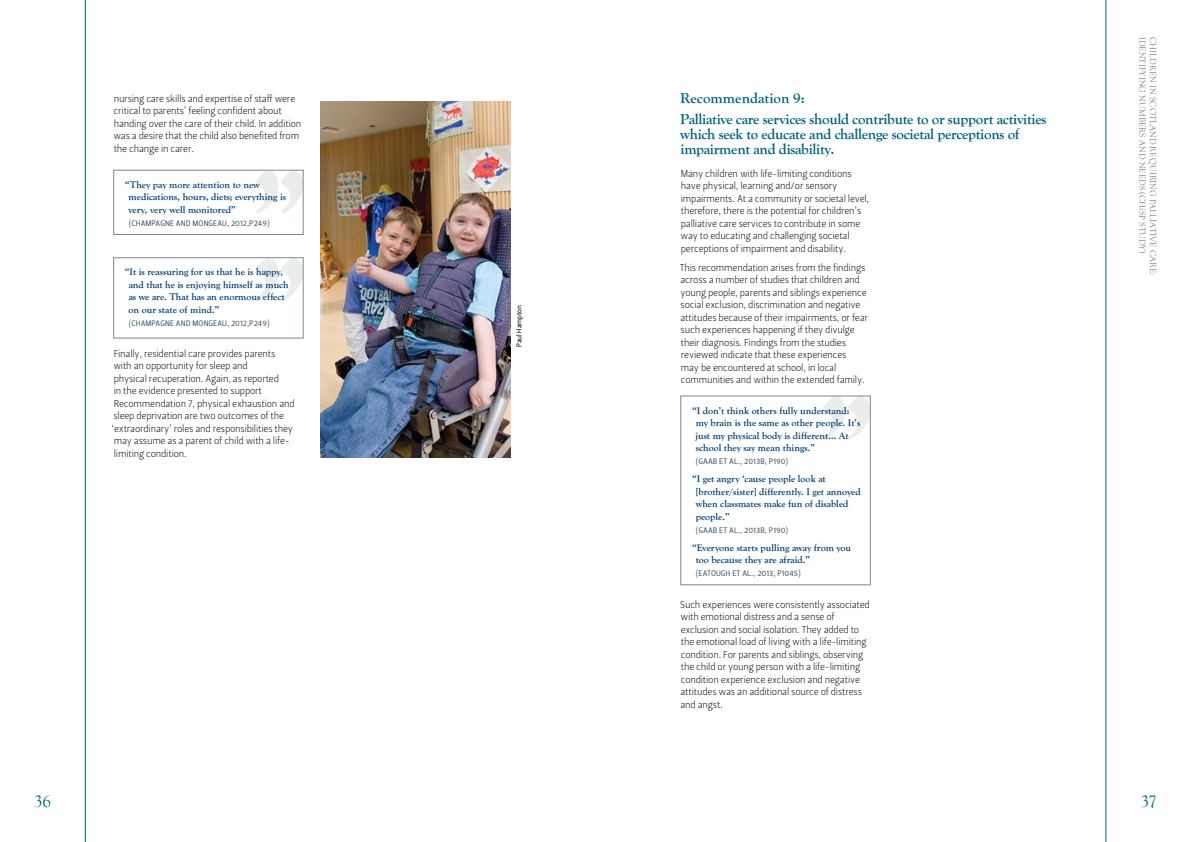
<style>
.page{position:relative;width:1191px;height:842px;background:#fff}
.page>*{position:absolute;margin:0;border:0;box-sizing:border-box;transform-origin:0 0}
.t1{font:17px "Goudy Old Style T";color:#00627b}
.t2{font:700 15px/21.5px "Goudy Old Style T";letter-spacing:-.02em;color:#00627b}
.t3{font:10px/12.5px "Leitura Sans Grot 1";letter-spacing:-.02em;color:#000}
.t4{font:700 10px/12.5px "Goudy Old Style T";color:#003c72}
.t5{font:9px "Goudy Old Style T";color:#7e888c}
.t6{font:8px "Leitura Sans Grot 2";letter-spacing:.015em;color:#445a6a}
.t7{font:7px "Leitura Sans Grot 2";color:#000}
</style>
<div class="page">
<hr style="left:1105px;top:0;width:1px;height:842px;background:#00627b">
<hr style="left:85px;top:0;width:1px;height:842px;background:#00627b">
<svg style="left:256px;top:172px;width:45px;height:41px"></svg>
<div style="left:113px;top:170px;width:190px;height:65px;border:1px solid #7e888c"></div>
<svg style="left:256px;top:259px;width:45px;height:42px"></svg>
<div style="left:113px;top:257px;width:190px;height:81px;border:1px solid #7e888c"></div>
<img style="left:320px;top:102px;width:190px;height:356px">
<svg style="left:823px;top:398px;width:45px;height:41px"></svg>
<div style="left:680px;top:396px;width:190px;height:189px;border:1px solid #7e888c"></div>
<p class="t3" style="left:113px;top:92px;width:190px">nursing care skills and expertise of staff were critical to parents’ feeling confident about handing over the care of their child. In addition was a desire that the child also benefited from the change in carer.</p>
<p class="t4" style="left:128px;top:178px;width:159px;text-indent:-4px">“They pay more attention to new medications, hours, diets; everything is very, very well monitored”</p>
<p class="t6" style="left:129px;top:218px;width:142px">(CHAMPAGNE AND MONGEAU, 2012,P249)</p>
<p class="t4" style="left:129px;top:266px;width:162px;text-indent:-4px">“It is reassuring for us that he is happy, and that he is enjoying himself as much as we are. That has an enormous effect on our state of mind.”</p>
<p class="t6" style="left:129px;top:318px;width:142px">(CHAMPAGNE AND MONGEAU, 2012,P249)</p>
<p class="t3" style="left:112px;top:347px;width:185px">Finally, residential care provides parents<br>with an opportunity for sleep and<br>physical recuperation. Again, as reported<br>in the evidence presented to support Recommendation 7, physical exhaustion and sleep deprivation are two outcomes of the ‘extraordinary’ roles and responsibilities they may assume as a parent of child with a life&shy;limiting condition.</p>
<h1 class="t1" style="left:34px;top:792px;width:18px">36</h1>
<p class="t7" style="left:514px;top:347px;width:43px;rotate:-90deg">Paul Hampton</p>
<h2 class="t2" style="left:680px;top:87px;width:368px">Recommendation 9:<br>Palliative care services should contribute to or support activities</h2>
<h2 class="t2" style="left:680px;top:127px;width:341px;line-height:15px">which seek to educate and challenge societal perceptions of impairment and disability.</h2>
<p class="t3" style="left:680px;top:167px;width:190px">Many children with life-limiting conditions have physical, learning and/or sensory impairments. At a community or societal level, therefore, there is the potential for children’s palliative care services to contribute in some way to educating and challenging societal perceptions of impairment and disability.</p>
<p class="t3" style="left:680px;top:261px;width:190px">This recommendation arises from the findings across a number of studies that children and young people, parents and siblings experience social exclusion, discrimination and negative attitudes because of their impairments, or fear such experiences happening if they divulge their diagnosis. Findings from the studies reviewed indicate that these experiences<br>may be encountered at school, in local communities and within the extended family.</p>
<p class="t4" style="left:695px;top:404px;width:166px;text-indent:-4px">“I don’t think others fully understand: my brain is the same as other people. It’s just my physical body is different… At school they say mean things.”</p>
<p class="t6" style="left:696px;top:456px;width:94px">(GAAB ET AL., 2013B, P190)</p>
<p class="t4" style="left:695px;top:473px;width:167px;text-indent:-4px">“I get angry ‘cause people look at [brother/sister] differently. I get annoyed when classmates make fun of disabled people.”</p>
<p class="t6" style="left:696px;top:524px;width:94px">(GAAB ET AL., 2013B, P190)</p>
<p class="t4" style="left:695px;top:541px;width:157px;text-indent:-4px">“Everyone starts pulling away from you too because they are afraid.”</p>
<p class="t6" style="left:696px;top:568px;width:106px">(EATOUGH ET AL., 2013, P1045)</p>
<p class="t3" style="left:680px;top:598px;width:191px">Such experiences were consistently associated with emotional distress and a sense of exclusion and social isolation. They added to the emotional load of living with a life-limiting condition. For parents and siblings, observing the child or young person with a life-limiting condition experience exclusion and negative attitudes was an additional source of distress and angst.</p>
<p class="t5" style="left:1147px;top:37px;width:218px;rotate:90deg">IDENTIFYING NUMBERS AND NEEDS (CHiSP STUDY)</p>
<p class="t5" style="left:1158px;top:37px;width:240px;rotate:90deg">CHILDREN IN SCOTLAND REQUIRING PALLIATIVE CARE:</p>
<h1 class="t1" style="left:1140px;top:792px;width:18px">37</h1>
</div>
